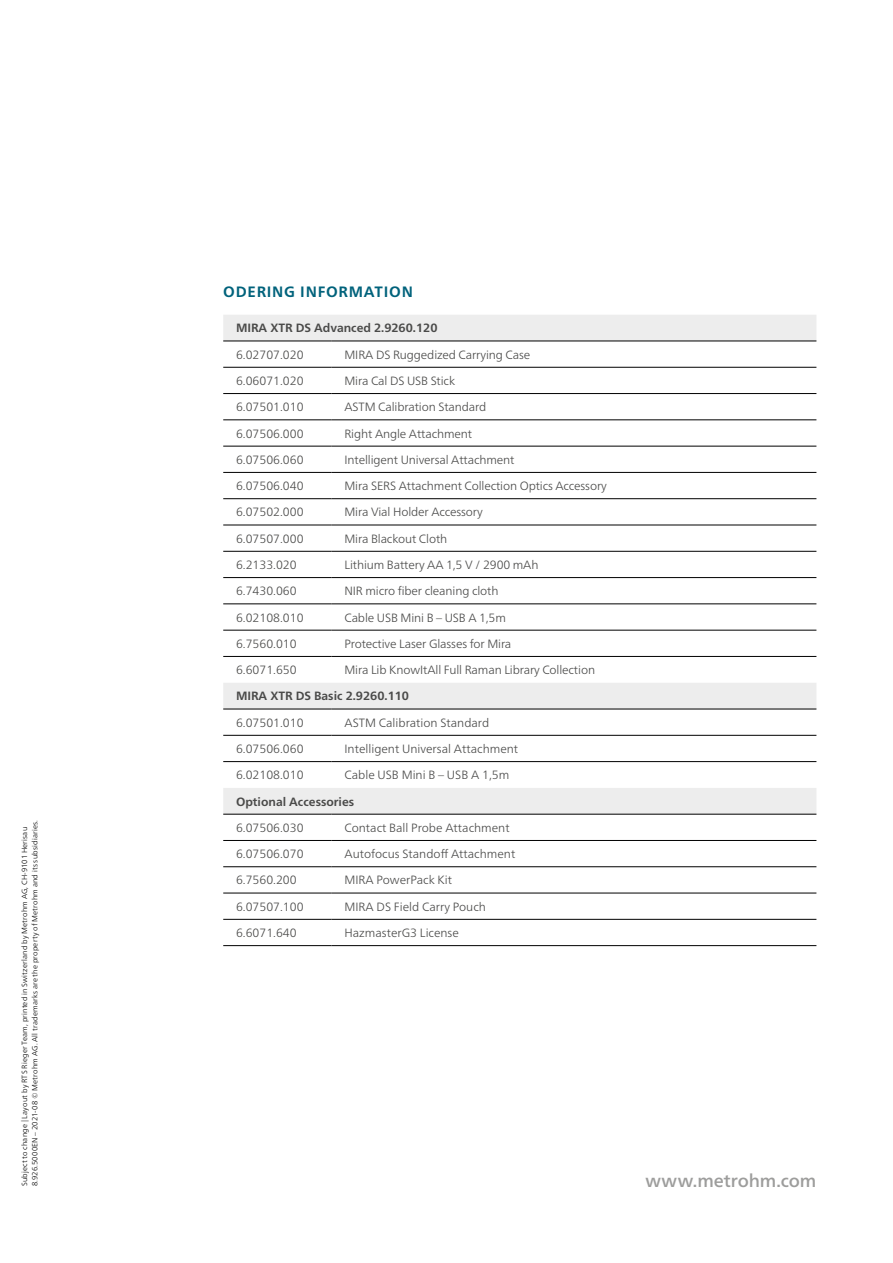
<style>
.page{position:relative;width:893px;height:1263px;background:#fff}
.page>*{position:absolute;margin:0;border:0;box-sizing:border-box;transform-origin:0 0}
.t1{font:500 18px "Neue Frutiger World";letter-spacing:-.005em;color:#9d9d9c}
.t2{font:700 15px "Neue Frutiger World";letter-spacing:.05em;color:#00627b}
.t3{font:300 12px "Neue Frutiger World";letter-spacing:-.01em;color:#4a4a49}
.t4{font:700 12px "Neue Frutiger World";color:#4a4a49}
.t5{font:300 7.5px/10.5px "Neue Frutiger World";letter-spacing:.025em;color:#000}
</style>
<div class="page">
<svg style="left:223px;top:315px;width:593px;height:499px"></svg>
<hr style="left:223px;top:341px;width:109px;height:1px;background:#000">
<hr style="left:332px;top:341px;width:484px;height:1px;background:#000">
<hr style="left:223px;top:367px;width:109px;height:1px;background:#000">
<hr style="left:332px;top:367px;width:484px;height:1px;background:#000">
<hr style="left:223px;top:393px;width:109px;height:1px;background:#000">
<hr style="left:332px;top:393px;width:484px;height:1px;background:#000">
<hr style="left:223px;top:420px;width:109px;height:1px;background:#000">
<hr style="left:332px;top:420px;width:484px;height:1px;background:#000">
<hr style="left:223px;top:446px;width:109px;height:1px;background:#000">
<hr style="left:332px;top:446px;width:484px;height:1px;background:#000">
<hr style="left:223px;top:472px;width:109px;height:1px;background:#000">
<hr style="left:332px;top:472px;width:484px;height:1px;background:#000">
<hr style="left:223px;top:498px;width:109px;height:1px;background:#000">
<hr style="left:332px;top:498px;width:484px;height:1px;background:#000">
<hr style="left:223px;top:525px;width:109px;height:1px;background:#000">
<hr style="left:332px;top:525px;width:484px;height:1px;background:#000">
<hr style="left:223px;top:551px;width:109px;height:1px;background:#000">
<hr style="left:332px;top:551px;width:484px;height:1px;background:#000">
<hr style="left:223px;top:577px;width:109px;height:1px;background:#000">
<hr style="left:332px;top:577px;width:484px;height:1px;background:#000">
<hr style="left:223px;top:604px;width:109px;height:1px;background:#000">
<hr style="left:332px;top:604px;width:484px;height:1px;background:#000">
<hr style="left:223px;top:630px;width:109px;height:1px;background:#000">
<hr style="left:332px;top:630px;width:484px;height:1px;background:#000">
<hr style="left:223px;top:656px;width:109px;height:1px;background:#000">
<hr style="left:332px;top:656px;width:484px;height:1px;background:#000">
<hr style="left:223px;top:709px;width:109px;height:1px;background:#000">
<hr style="left:332px;top:709px;width:484px;height:1px;background:#000">
<hr style="left:223px;top:735px;width:109px;height:1px;background:#000">
<hr style="left:332px;top:735px;width:484px;height:1px;background:#000">
<hr style="left:223px;top:761px;width:109px;height:1px;background:#000">
<hr style="left:332px;top:761px;width:484px;height:1px;background:#000">
<hr style="left:223px;top:814px;width:109px;height:1px;background:#000">
<hr style="left:332px;top:814px;width:484px;height:1px;background:#000">
<hr style="left:223px;top:840px;width:109px;height:1px;background:#000">
<hr style="left:332px;top:840px;width:484px;height:1px;background:#000">
<hr style="left:223px;top:866px;width:109px;height:1px;background:#000">
<hr style="left:332px;top:866px;width:484px;height:1px;background:#000">
<hr style="left:223px;top:893px;width:109px;height:1px;background:#000">
<hr style="left:332px;top:893px;width:484px;height:1px;background:#000">
<hr style="left:223px;top:919px;width:109px;height:1px;background:#000">
<hr style="left:332px;top:919px;width:484px;height:1px;background:#000">
<hr style="left:223px;top:945px;width:109px;height:1px;background:#000">
<hr style="left:332px;top:945px;width:484px;height:1px;background:#000">
<p class="t5" style="left:19px;top:1186px;width:368px;rotate:-90deg">Subject to change | Layout by RTS Rieger Team, printed in Switzerland by Metrohm AG, CH-9101 Herisau<br>8.926.5000EN – 2021-08 © Metrohm AG. All trademarks are the property of Metrohm and its subsidiaries.</p>
<p class="t2" style="left:223px;top:278px;width:191px">ODERING INFORMATION</p>
<p class="t4" style="left:236px;top:318px;width:203px">MIRA XTR DS Advanced 2.9260.120</p>
<p class="t3" style="left:236px;top:345px;width:69px">6.02707.020</p>
<p class="t3" style="left:344px;top:345px;width:187px">MIRA DS Ruggedized Carrying Case</p>
<p class="t3" style="left:236px;top:371px;width:69px">6.06071.020</p>
<p class="t3" style="left:344px;top:371px;width:112px">Mira Cal DS USB Stick</p>
<p class="t3" style="left:236px;top:398px;width:69px">6.07501.010</p>
<p class="t3" style="left:344px;top:398px;width:143px">ASTM Calibration Standard</p>
<p class="t3" style="left:236px;top:424px;width:69px">6.07506.000</p>
<p class="t3" style="left:344px;top:424px;width:129px">Right Angle Attachment</p>
<p class="t3" style="left:236px;top:450px;width:69px">6.07506.060</p>
<p class="t3" style="left:344px;top:450px;width:172px">Intelligent Universal Attachment</p>
<p class="t3" style="left:236px;top:477px;width:69px">6.07506.040</p>
<p class="t3" style="left:344px;top:477px;width:264px">Mira SERS Attachment Collection Optics Accessory</p>
<p class="t3" style="left:236px;top:503px;width:69px">6.07502.000</p>
<p class="t3" style="left:344px;top:503px;width:140px">Mira Vial Holder Accessory</p>
<p class="t3" style="left:236px;top:529px;width:69px">6.07507.000</p>
<p class="t3" style="left:344px;top:529px;width:104px">Mira Blackout Cloth</p>
<p class="t3" style="left:236px;top:555px;width:62px">6.2133.020</p>
<p class="t3" style="left:344px;top:555px;width:196px">Lithium Battery AA 1,5 V / 2900 mAh</p>
<p class="t3" style="left:236px;top:582px;width:62px">6.7430.060</p>
<p class="t3" style="left:344px;top:582px;width:156px">NIR micro fiber cleaning cloth</p>
<p class="t3" style="left:236px;top:608px;width:69px">6.02108.010</p>
<p class="t3" style="left:344px;top:608px;width:163px">Cable USB Mini B – USB A 1,5m</p>
<p class="t3" style="left:236px;top:634px;width:62px">6.7560.010</p>
<p class="t3" style="left:344px;top:634px;width:168px">Protective Laser Glasses for Mira</p>
<p class="t3" style="left:236px;top:660px;width:62px">6.6071.650</p>
<p class="t3" style="left:344px;top:660px;width:252px">Mira Lib KnowItAll Full Raman Library Collection</p>
<p class="t4" style="left:236px;top:686px;width:175px">MIRA XTR DS Basic 2.9260.110</p>
<p class="t3" style="left:236px;top:713px;width:69px">6.07501.010</p>
<p class="t3" style="left:344px;top:713px;width:146px">ASTM Calibration Standard</p>
<p class="t3" style="left:236px;top:739px;width:69px">6.07506.060</p>
<p class="t3" style="left:344px;top:739px;width:175px">Intelligent Universal Attachment</p>
<p class="t3" style="left:236px;top:766px;width:69px">6.02108.010</p>
<p class="t3" style="left:344px;top:766px;width:166px">Cable USB Mini B – USB A 1,5m</p>
<p class="t4" style="left:236px;top:791px;width:120px">Optional Accessories</p>
<p class="t3" style="left:236px;top:818px;width:69px">6.07506.030</p>
<p class="t3" style="left:344px;top:818px;width:167px">Contact Ball Probe Attachment</p>
<p class="t3" style="left:236px;top:844px;width:69px">6.07506.070</p>
<p class="t3" style="left:344px;top:844px;width:172px">Autofocus Standoff Attachment</p>
<p class="t3" style="left:236px;top:871px;width:62px">6.7560.200</p>
<p class="t3" style="left:344px;top:871px;width:109px">MIRA PowerPack Kit</p>
<p class="t3" style="left:236px;top:897px;width:69px">6.07507.100</p>
<p class="t3" style="left:344px;top:897px;width:143px">MIRA DS Field Carry Pouch</p>
<p class="t3" style="left:236px;top:923px;width:62px">6.6071.640</p>
<p class="t3" style="left:344px;top:923px;width:116px">HazmasterG3 License</p>
<h1 class="t1" style="left:645px;top:1165px;width:173px">www.metrohm.com</h1>
</div>
